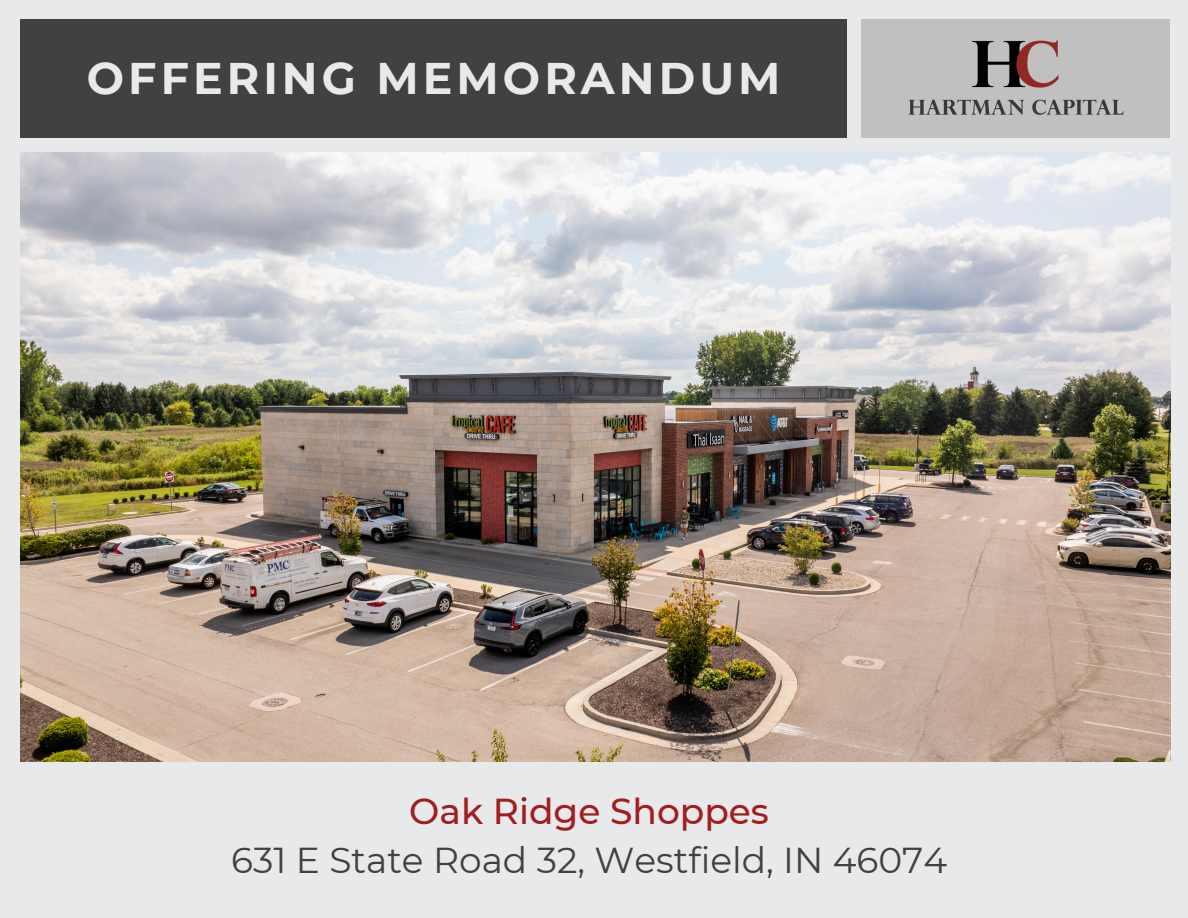
<style>
.page{position:relative;width:1188px;height:918px;background:#e8e9ea}
.page>*{position:absolute;margin:0;border:0;box-sizing:border-box;transform-origin:0 0}
.t1{font:700 44.25px "Montserrat";letter-spacing:.09em;color:#e8e9ea}
.t2{font:36px "Montserrat";color:#414042}
.t3{font:500 36px "Montserrat";color:#a31d20}
</style>
<div class="page">
<div style="left:862px;top:19px;width:308px;height:119px;background:#c0c0c0"></div>
<div style="left:20px;top:19px;width:827px;height:119px;background:#414042"></div>
<img style="left:908px;top:40px;width:216px;height:75px">
<img style="left:20px;top:153px;width:1150px;height:608px">
<p class="t1" style="left:87px;top:51px;width:695px">OFFERING MEMORANDUM</p>
<p class="t3" style="left:409px;top:789px;width:361px">Oak Ridge Shoppes</p>
<p class="t2" style="left:231px;top:839px;width:717px">631 E State Road 32, Westfield, IN 46074</p>
</div>
